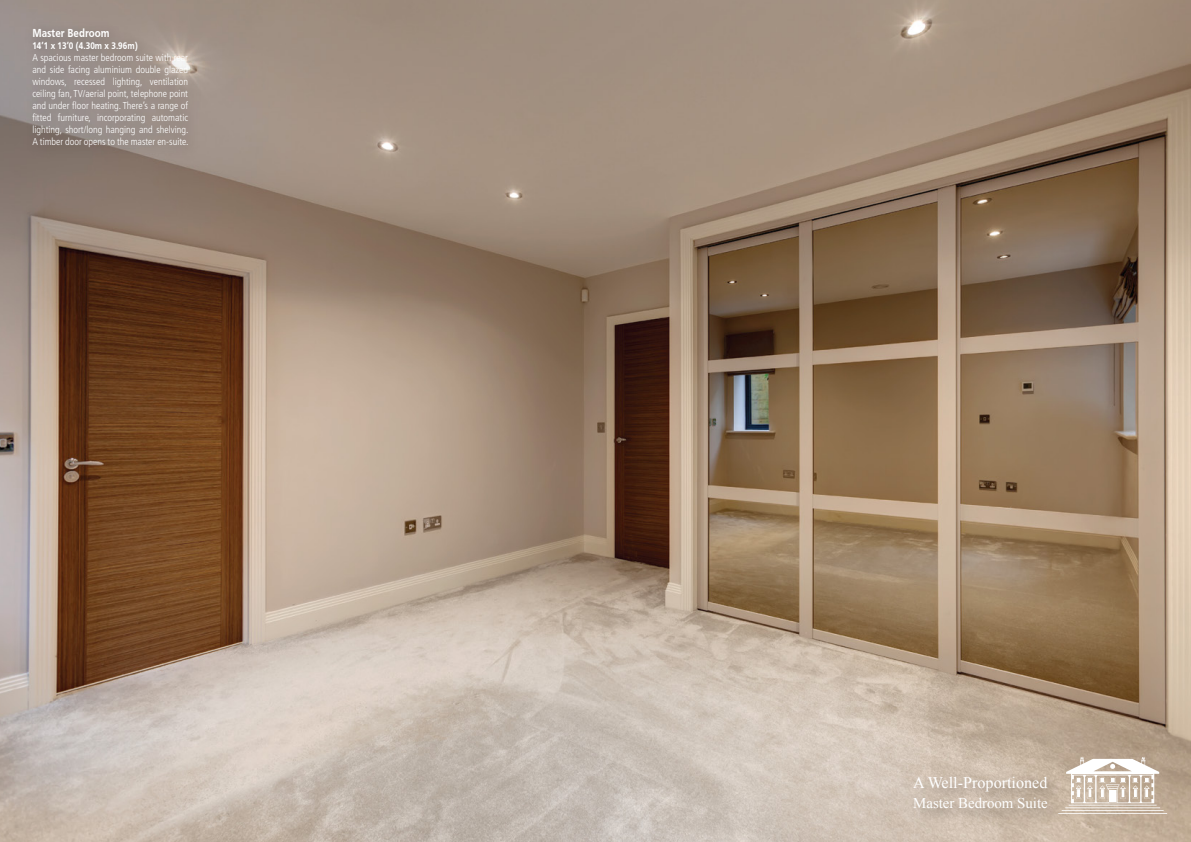
<style>
.page{position:relative;width:1191px;height:842px;background:#fff}
.page>*{position:absolute;margin:0;border:0;box-sizing:border-box;transform-origin:0 0}
.t1{font:16.1px "Times New Roman";color:#fff}
.t2{font:14.9px "Times New Roman";color:#fff}
.t3{font:700 12px "Frutiger Cnd";color:#fff}
.t4{font:300 condensed 10px/12px "Frutiger LT Std";color:#fff;text-align:justify}
.t5{font:700 10px "Frutiger Cnd";color:#fff}
</style>
<div class="page">
<img style="left:0;top:0;width:1191px;height:842px">
<svg style="left:1058px;top:757px;width:109px;height:7px"></svg>
<img style="left:18px;top:12px;width:192px;height:180px">
<img style="left:903px;top:764px;width:288px;height:78px">
<img style="left:903px;top:786px;width:235px;height:56px">
<p class="t3" style="left:32px;top:26px;width:79px">Master Bedroom</p>
<p class="t5" style="left:32px;top:39px;width:107px">14’1 x 13’0 (4.30m x 3.96m)</p>
<p class="t4" style="left:32px;top:51px;width:158px">A spacious master bedroom suite with rear and side facing aluminium double glazed windows, recessed lighting, ventilation ceiling fan, TV/aerial point, telephone point and under floor heating. There’s a range of fitted furniture, incorporating automatic lighting, short/long hanging and shelving.<br>A timber door opens to the master en-suite.</p>
<h1 class="t1" style="left:913px;top:771px;width:136px">A Well-Proportioned</h1>
<h2 class="t2" style="left:913px;top:793px;width:136px">Master Bedroom Suite</h2>
</div>
